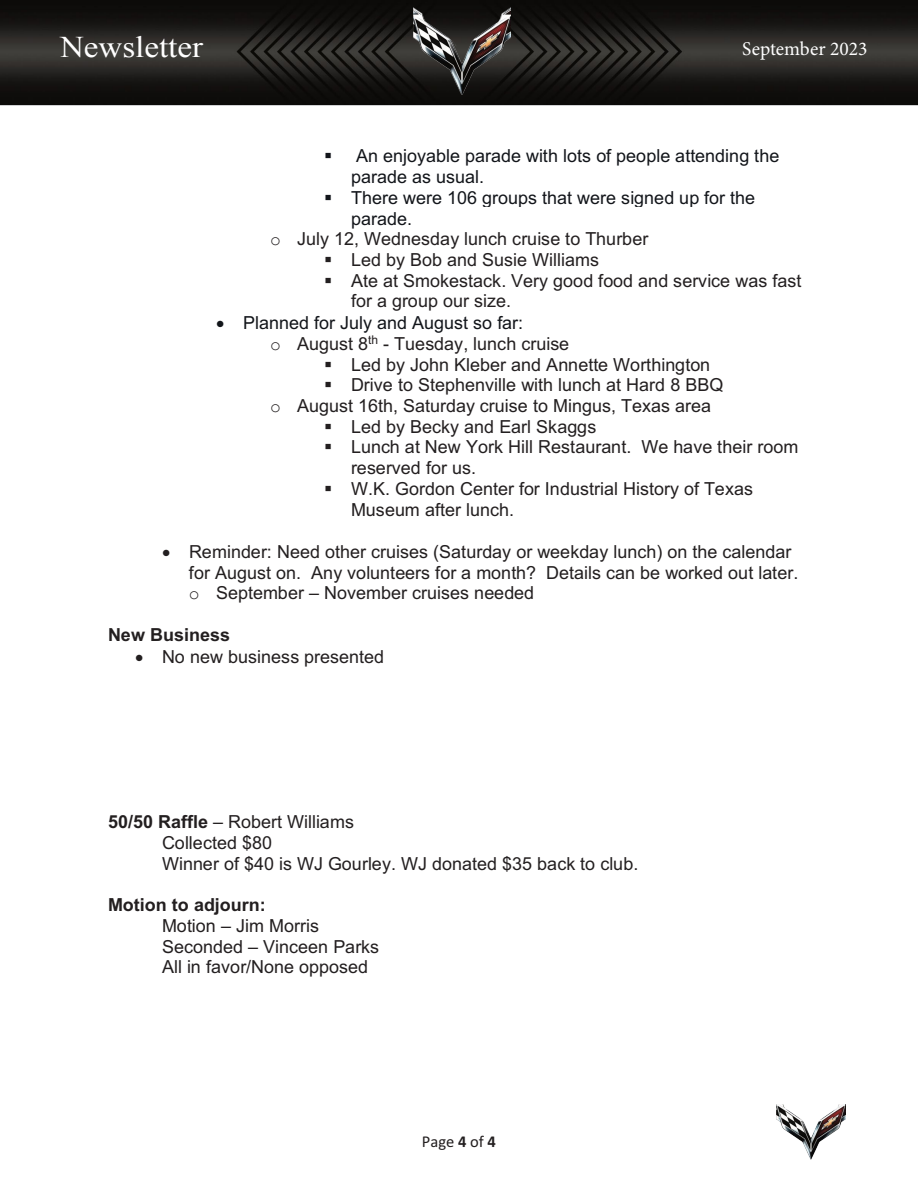
<style>
.page{position:relative;width:918px;height:1188px;background:#fff}
.page>*{position:absolute;margin:0;border:0;box-sizing:border-box;transform-origin:0 0}
.t1{font:30px "Times New Roman";color:#fff;scale:1.1 1}
.t2{font:19.5px "Minion Pro";color:#fff}
.t3{font:18px/20.7px "Arial";letter-spacing:.005em;color:#231f20}
.t4{font:18px/20.7px "Arial";letter-spacing:.005em;color:#12151a}
.t5{font:700 18px "Arial";color:#231f20}
.t6{font:16.5px "Calibri";color:#231f20}
.s1{font-family:"Courier New"}
.s2{font-family:"Courier New";color:#231f20}
.s3{color:#231f20}
.s4{font-weight:700}
</style>
<div class="page">
<svg style="left:0;top:0;width:918px;height:105px;background:#1f1d1b"></svg>
<img style="left:776px;top:1104px;width:69px;height:55px">
<h1 class="t1" style="left:60px;top:30px;width:131px">Newsletter</h1>
<p class="t2" style="left:742px;top:37px;width:127px">September 2023</p>
<p class="t4" style="left:351px;top:148px;width:430px;text-indent:-27px">▪ An enjoyable parade with lots of people attending the parade as usual.</p>
<p class="t4" style="left:324px;top:189px;width:433px">▪ There were 106 groups that were signed up for the</p>
<p class="t4" style="left:351px;top:210px;width:63px">parade.</p>
<p class="t3" style="left:270px;top:230px;width:380px"><span class="s1">o</span> July 12, Wednesday lunch cruise to Thurber</p>
<p class="t3" style="left:324px;top:251px;width:277px">▪ Led by Bob and Susie Williams</p>
<p class="t3" style="left:351px;top:272px;width:452px;text-indent:-27px">▪ Ate at Smokestack. Very good food and service was fast for a group our size.</p>
<p class="t4" style="left:270px;top:314px;width:301px;text-indent:-54px">• Planned for July and August so far:<br><span class="s2">o</span> <span class="s3">August 8</span><sup>th</sup> <span class="s3">- Tuesday, lunch cruise</span></p>
<p class="t3" style="left:324px;top:356px;width:388px">▪ Led by John Kleber and Annette Worthington</p>
<p class="t3" style="left:270px;top:376px;width:455px;text-indent:54px">▪ Drive to Stephenville with lunch at Hard 8 BBQ <span class="s1">o</span> August 16th, Saturday cruise to Mingus, Texas area</p>
<p class="t3" style="left:324px;top:418px;width:274px">▪ Led by Becky and Earl Skaggs</p>
<p class="t3" style="left:351px;top:439px;width:449px;text-indent:-27px">▪ Lunch at New York Hill Restaurant. We have their room reserved for us.</p>
<p class="t3" style="left:351px;top:480px;width:404px;text-indent:-27px">▪ W.K. Gordon Center for Industrial History of Texas<br>Museum after lunch.</p>
<p class="t3" style="left:189px;top:543px;width:611px;text-indent:-27px">• Reminder: Need other cruises (Saturday or weekday lunch) on the calendar for August on. Any volunteers for a month? Details can be worked out later. <span class="s1">o</span> September – November cruises needed</p>
<p class="t5" style="left:108px;top:628px;width:124px">New Business</p>
<p class="t3" style="left:135px;top:648px;width:251px">• No new business presented</p>
<p class="t3" style="left:162px;top:814px;width:478px;text-indent:-54px"><span class="s4">50/50 Raffle</span> – Robert Williams<br>Collected $80<br>Winner of $40 is WJ Gourley. WJ donated $35 back to club.</p>
<p class="t5" style="left:108px;top:898px;width:159px">Motion to adjourn:</p>
<p class="t3" style="left:162px;top:917px;width:219px">Motion – Jim Morris<br>Seconded – Vinceen Parks<br>All in favor/None opposed</p>
<p class="t6" style="left:422px;top:1131px;width:76px">Page <span class="s4">4</span> of <span class="s4">4</span></p>
</div>
